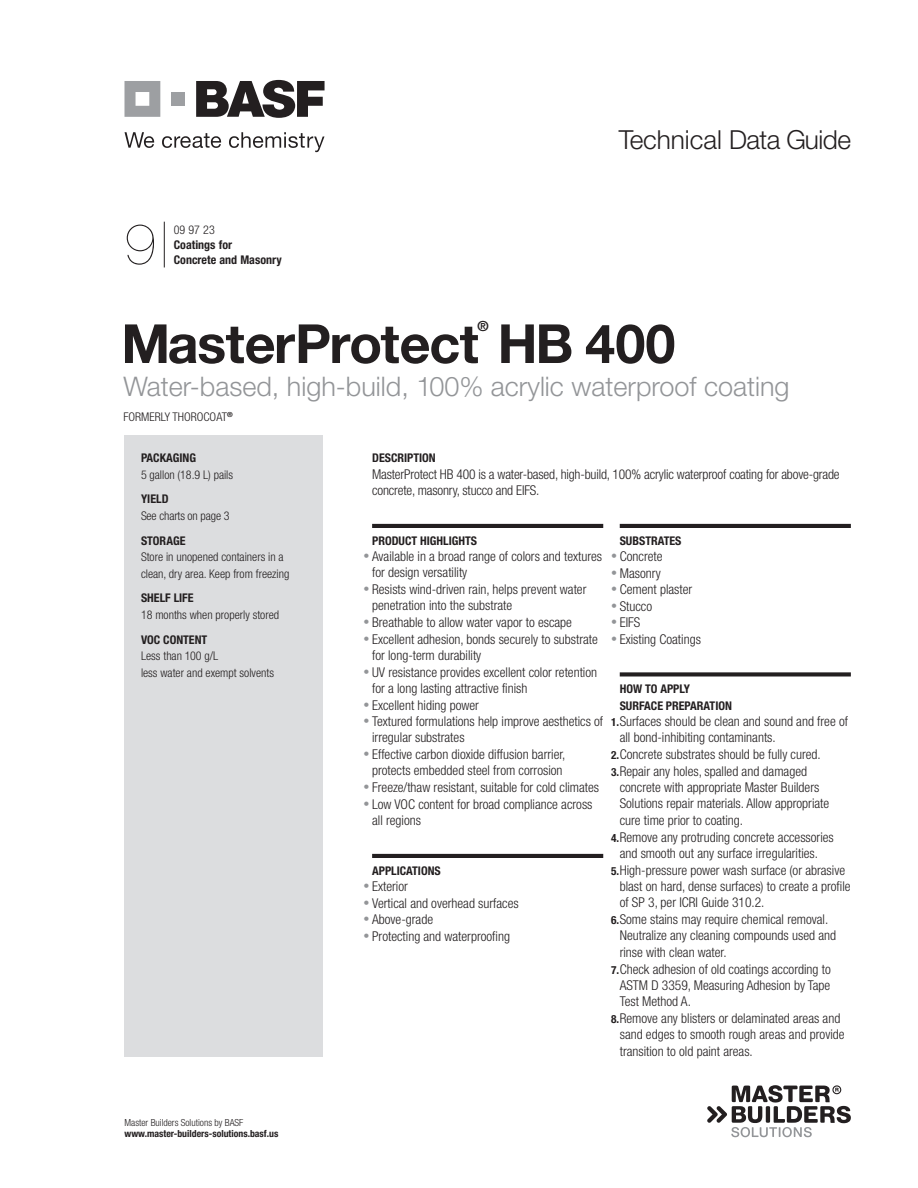
<style>
.page{position:relative;width:918px;height:1188px;background:#fff}
.page>*{position:absolute;margin:0;border:0;box-sizing:border-box;transform-origin:0 0}
.t1{font:200 57px "Helvetica Neue LT Std";color:#231f20}
.t2{font:700 54px "Helvetica Neue LT Std";letter-spacing:-.025em;color:#231f20}
.t3{font:300 27px "Helvetica Neue LT Std";color:#939598}
.t4{font:300 26.25px "Helvetica Neue LT Std";letter-spacing:-.015em;color:#231f20}
.t5{font:700 13.95px "Helvetica Neue LT Std";color:#231f20}
.t6{font:300 condensed 13.5px/16.5px "Helvetica Neue LT Std";color:#231f20}
.t7{font:300 condensed 12px/16.5px "Helvetica Neue LT Std";color:#231f20}
.t8{font:700 condensed 12px/16.5px "Helvetica Neue LT Std";color:#231f20}
.t9{font:700 condensed 9.75px "Helvetica Neue LT Std";color:#231f20}
.t10{font:300 condensed 9.75px "Helvetica Neue LT Std";color:#231f20}
.s1{font-size:12px;color:#939598}
.s2{font-weight:700;font-size:11.25px}
</style>
<div class="page">
<div style="left:125px;top:435px;width:198px;height:621px;background:#dcdddf"></div>
<hr style="left:372px;top:524px;width:231px;height:4px;background:#231f20">
<hr style="left:372px;top:854px;width:231px;height:4px;background:#231f20">
<hr style="left:164px;top:222px;width:1px;height:45px;background:#231f20">
<hr style="left:620px;top:524px;width:231px;height:4px;background:#231f20">
<div style="left:620px;top:672px;width:231px;height:5px;background:#231f20"></div>
<svg style="left:125px;top:81px;width:35px;height:36px"></svg>
<div style="left:171px;top:92px;width:14px;height:14px;background:#9d9fa2"></div>
<svg style="left:196px;top:80px;width:129px;height:38px"></svg>
<svg style="left:125px;top:132px;width:29px;height:16px"></svg>
<svg style="left:162px;top:133px;width:59px;height:15px"></svg>
<svg style="left:229px;top:132px;width:96px;height:20px"></svg>
<svg style="left:707px;top:1085px;width:144px;height:52px"></svg>
<h1 class="t1" style="left:125px;top:211px;width:33px">9</h1>
<p class="t7" style="left:174px;top:221px;width:42px">09 97 23</p>
<p class="t8" style="left:174px;top:236px;width:60px">Coatings for</p>
<p class="t8" style="left:174px;top:251px;width:109px">Concrete and Masonry</p>
<h3 class="t4" style="left:619px;top:123px;width:234px">Technical Data Guide</h3>
<p class="t5" style="left:478px;top:317px;width:13px">®</p>
<h2 class="t2" style="left:121px;top:310px;width:556px">MasterProtect HB 400</h2>
<h3 class="t3" style="left:123px;top:370px;width:668px">Water-based, high-build, 100% acrylic waterproof coating</h3>
<p class="t7" style="left:123px;top:408px;width:111px">FORMERLY THOROCOAT<sup>®</sup></p>
<p class="t8" style="left:372px;top:449px;width:65px">DESCRIPTION</p>
<p class="t6" style="left:372px;top:465px;width:469px">MasterProtect HB 400 is a water-based, high-build, 100% acrylic waterproof coating for above-grade concrete, masonry, stucco and EIFS.</p>
<p class="t8" style="left:141px;top:449px;width:57px">PACKAGING</p>
<p class="t7" style="left:141px;top:466px;width:94px">5 gallon (18.9 L) pails</p>
<p class="t8" style="left:141px;top:491px;width:29px">YIELD</p>
<p class="t7" style="left:141px;top:507px;width:90px">See charts on page 3</p>
<p class="t8" style="left:141px;top:532px;width:46px">STORAGE</p>
<p class="t7" style="left:141px;top:548px;width:150px">Store in unopened containers in a clean, dry area. Keep from freezing</p>
<p class="t8" style="left:141px;top:590px;width:54px">SHELF LIFE</p>
<p class="t7" style="left:141px;top:606px;width:140px">18 months when properly stored</p>
<p class="t8" style="left:141px;top:631px;width:68px">VOC CONTENT</p>
<p class="t7" style="left:141px;top:647px;width:135px">Less than 100 g/L<br>less water and exempt solvents</p>
<p class="t8" style="left:372px;top:532px;width:107px">PRODUCT HIGHLIGHTS</p>
<p class="t6" style="left:372px;top:548px;width:232px;text-indent:-9px"><span class="s1">•</span> Available in a broad range of colors and textures for design versatility</p>
<p class="t6" style="left:372px;top:581px;width:216px;text-indent:-9px"><span class="s1">•</span> Resists wind-driven rain, helps prevent water penetration into the substrate</p>
<p class="t6" style="left:363px;top:614px;width:210px"><span class="s1">•</span> Breathable to allow water vapor to escape</p>
<p class="t6" style="left:372px;top:630px;width:227px;text-indent:-9px"><span class="s1">•</span> Excellent adhesion, bonds securely to substrate for long-term durability</p>
<p class="t6" style="left:372px;top:663px;width:227px;text-indent:-9px"><span class="s1">•</span> UV resistance provides excellent color retention for a long lasting attractive finish</p>
<p class="t6" style="left:363px;top:696px;width:117px"><span class="s1">•</span> Excellent hiding power</p>
<p class="t6" style="left:372px;top:713px;width:233px;text-indent:-9px"><span class="s1">•</span> Textured formulations help improve aesthetics of irregular substrates</p>
<p class="t6" style="left:363px;top:746px;width:203px;text-align:center"><span class="s1">•</span> Effective carbon dioxide diffusion barrier, protects embedded steel from corrosion</p>
<p class="t6" style="left:363px;top:779px;width:237px"><span class="s1">•</span> Freeze/thaw resistant, suitable for cold climates</p>
<p class="t6" style="left:372px;top:795px;width:222px;text-indent:-9px"><span class="s1">•</span> Low VOC content for broad compliance across all regions</p>
<p class="t8" style="left:372px;top:862px;width:70px">APPLICATIONS</p>
<p class="t6" style="left:363px;top:878px;width:46px"><span class="s1">•</span> Exterior</p>
<p class="t6" style="left:363px;top:894px;width:157px"><span class="s1">•</span> Vertical and overhead surfaces</p>
<p class="t6" style="left:363px;top:911px;width:71px"><span class="s1">•</span> Above-grade</p>
<p class="t6" style="left:363px;top:927px;width:148px"><span class="s1">•</span> Protecting and waterproofing</p>
<p class="t8" style="left:620px;top:532px;width:63px">SUBSTRATES</p>
<p class="t6" style="left:611px;top:548px;width:53px"><span class="s1">•</span> Concrete</p>
<p class="t6" style="left:611px;top:564px;width:51px"><span class="s1">•</span> Masonry</p>
<p class="t6" style="left:611px;top:581px;width:83px"><span class="s1">•</span> Cement plaster</p>
<p class="t6" style="left:611px;top:597px;width:43px"><span class="s1">•</span> Stucco</p>
<p class="t6" style="left:611px;top:614px;width:31px"><span class="s1">•</span> EIFS</p>
<p class="t6" style="left:611px;top:630px;width:91px"><span class="s1">•</span> Existing Coatings</p>
<p class="t8" style="left:620px;top:680px;width:114px">HOW TO APPLY<br>SURFACE PREPARATION</p>
<p class="t6" style="left:611px;top:713px;width:238px"><span class="s2">1.</span>Surfaces should be clean and sound and free of</p>
<p class="t6" style="left:620px;top:729px;width:158px">all bond-inhibiting contaminants.</p>
<p class="t6" style="left:611px;top:746px;width:211px"><span class="s2">2.</span>Concrete substrates should be fully cured.</p>
<p class="t6" style="left:611px;top:762px;width:197px"><span class="s2">3.</span>Repair any holes, spalled and damaged</p>
<p class="t6" style="left:620px;top:779px;width:201px">concrete with appropriate Master Builders</p>
<p class="t6" style="left:620px;top:795px;width:211px">Solutions repair materials. Allow appropriate</p>
<p class="t6" style="left:620px;top:812px;width:125px">cure time prior to coating.</p>
<p class="t6" style="left:611px;top:828px;width:224px"><span class="s2">4.</span>Remove any protruding concrete accessories</p>
<p class="t6" style="left:620px;top:845px;width:200px">and smooth out any surface irregularities.</p>
<p class="t6" style="left:611px;top:861px;width:236px"><span class="s2">5.</span>High-pressure power wash surface (or abrasive</p>
<p class="t6" style="left:620px;top:878px;width:232px">blast on hard, dense surfaces) to create a profile</p>
<p class="t6" style="left:620px;top:894px;width:146px">of SP 3, per ICRI Guide 310.2.</p>
<p class="t6" style="left:611px;top:911px;width:219px"><span class="s2">6.</span>Some stains may require chemical removal.</p>
<p class="t6" style="left:620px;top:927px;width:218px">Neutralize any cleaning compounds used and</p>
<p class="t6" style="left:620px;top:944px;width:108px">rinse with clean water.</p>
<p class="t6" style="left:611px;top:960px;width:221px"><span class="s2">7.</span>Check adhesion of old coatings according to</p>
<p class="t6" style="left:620px;top:977px;width:212px">ASTM D 3359, Measuring Adhesion by Tape</p>
<p class="t6" style="left:620px;top:993px;width:73px">Test Method A.</p>
<p class="t6" style="left:611px;top:1010px;width:231px"><span class="s2">8.</span>Remove any blisters or delaminated areas and</p>
<p class="t6" style="left:620px;top:1026px;width:226px">sand edges to smooth rough areas and provide</p>
<p class="t6" style="left:620px;top:1043px;width:135px">transition to old paint areas.</p>
<p class="t10" style="left:125px;top:1117px;width:120px">Master Builders Solutions by BASF</p>
<p class="t9" style="left:125px;top:1128px;width:155px">www.master-builders-solutions.basf.us</p>
</div>
